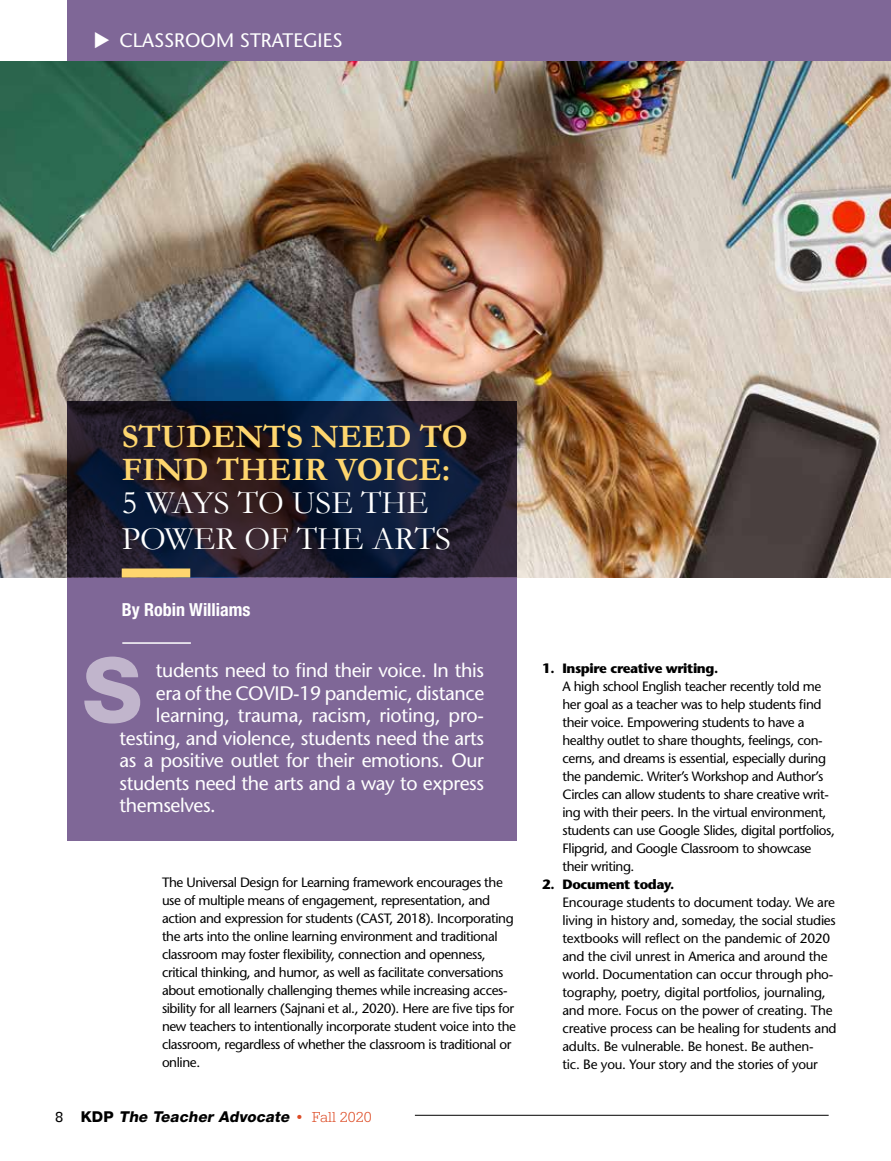
<style>
.page{position:relative;width:891px;height:1161px;background:#fff}
.page>*{position:absolute;margin:0;border:0;box-sizing:border-box;transform-origin:0 0}
.t1{font:800 90px "Helvetica Neue";color:#c1b5cc}
.t2{font:700 33px/33px "Garamond";color:#fed66e}
.t3{font:33px/36px "Garamond";color:#fff}
.t4{font:500 19.5px "Stone Sans Std";letter-spacing:-.02em;color:#fff}
.t5{font:500 19.5px "Stone Sans Std";color:#fff}
.t6{font:700 condensed 18px "Helvetica Neue";color:#fff}
.t7{font:italic 800 15px "Helvetica Neue";color:#000}
.t8{font:500 13.5px/18px "Stone Sans Std";letter-spacing:-.03em;color:#000}
.t9{font:700 13.5px "Stone Sans Std";letter-spacing:-.03em;color:#000}
.s1{font-family:"URW Egyptienne T";font-weight:400;font-style:normal}
.s2{font-style:normal}
.s3{font-family:"URW Egyptienne T Ligh";font-weight:400;font-style:normal;color:#dd4c26}
</style>
<div class="page">
<hr style="left:415px;top:1115px;width:414px;height:1px;background:#000">
<div style="left:68px;top:0;width:823px;height:88px;background:#7f6797"></div>
<img style="left:0;top:62px;width:891px;height:516px">
<svg style="left:68px;top:401px;width:449px;height:440px;background:#57486c"></svg>
<div style="left:122px;top:568px;width:68px;height:10px;background:#fed66e"></div>
<hr style="left:122px;top:642px;width:69px;height:2px;background:#fff">
<h3 class="t5" style="left:94px;top:28px;width:250px">◆ CLASSROOM STRATEGIES</h3>
<h2 class="t2" style="left:122px;top:419px;width:348px">STUDENTS NEED TO<br>FIND THEIR VOICE:</h2>
<h2 class="t3" style="left:122px;top:484px;width:331px">5 WAYS TO USE THE<br>POWER OF THE ARTS</h2>
<h3 class="t6" style="left:122px;top:599px;width:130px">By Robin Williams</h3>
<h1 class="t1" style="left:82px;top:637px;width:62px">S</h1>
<h3 class="t4" style="left:156px;top:659px;width:330px">tudents need to find their voice. In this</h3>
<h3 class="t4" style="left:156px;top:681px;width:330px">era of the COVID-19 pandemic, distance</h3>
<h3 class="t4" style="left:156px;top:704px;width:330px">learning, trauma, racism, rioting, pro-</h3>
<h3 class="t4" style="left:120px;top:726px;width:366px">testing, and violence, students need the arts</h3>
<h3 class="t4" style="left:120px;top:749px;width:366px">as a positive outlet for their emotions. Our</h3>
<h3 class="t4" style="left:120px;top:771px;width:366px">students need the arts and a way to express</h3>
<h3 class="t4" style="left:120px;top:794px;width:98px">themselves.</h3>
<p class="t8" style="left:162px;top:874px;width:356px">The Universal Design for Learning framework encourages the use of multiple means of engagement, representation, and action and expression for students (CAST, 2018). Incorporating the arts into the online learning environment and traditional classroom may foster flexibility, connection and openness, critical thinking, and humor, as well as facilitate conversations about emotionally challenging themes while increasing acces&shy;sibility for all learners (Sajnani et al., 2020). Here are five tips for new teachers to intentionally incorporate student voice into the classroom, regardless of whether the classroom is traditional or online.</p>
<p class="t7" style="left:55px;top:1108px;width:318px"><span class="s1">8</span> <span class="s2">K D P</span> The Teacher Advocate <span class="s3">• F a l l 2 0 2 0</span></p>
<p class="t9" style="left:542px;top:660px;width:178px">1. Inspire creative writing.</p>
<p class="t8" style="left:563px;top:677px;width:274px">A high school English teacher recently told me her goal as a teacher was to help students find their voice. Empowering students to have a healthy outlet to share thoughts, feelings, con&shy;cerns, and dreams is essential, especially during the pandemic. Writer’s Workshop and Author’s Circles can allow students to share creative writ&shy;ing with their peers. In the virtual environment, students can use Google Slides, digital portfolios, Flipgrid, and Google Classroom to showcase their writing.</p>
<p class="t9" style="left:542px;top:876px;width:134px">2. Document today.</p>
<p class="t8" style="left:563px;top:893px;width:276px">Encourage students to document today. We are living in history and, someday, the social studies textbooks will reflect on the pandemic of 2020 and the civil unrest in America and around the world. Documentation can occur through pho&shy;tography, poetry, digital portfolios, journaling, and more. Focus on the power of creating. The creative process can be healing for students and adults. Be vulnerable. Be honest. Be authen-<br>tic. Be you. Your story and the stories of your</p>
</div>
